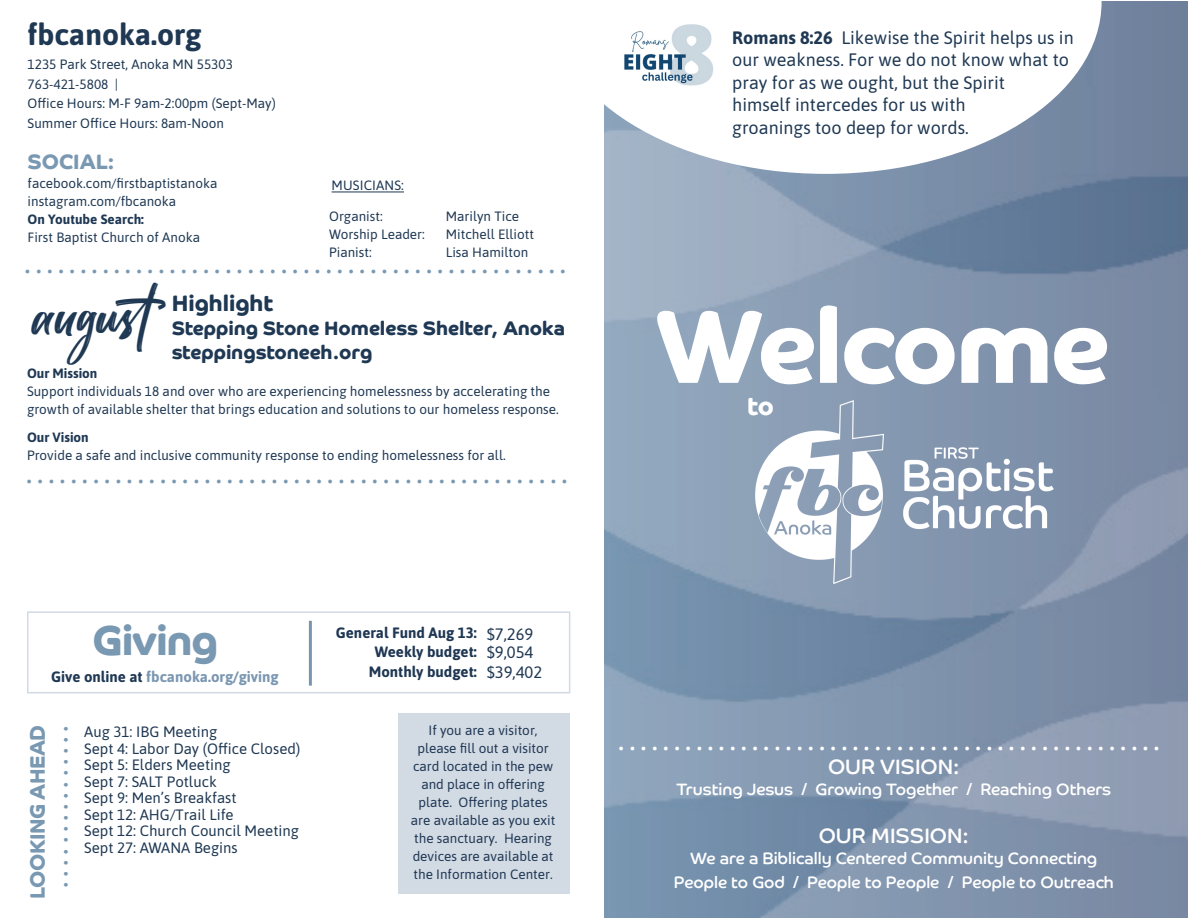
<style>
.page{position:relative;width:1188px;height:918px;background:#fff}
.page>*{position:absolute;margin:0;border:0;box-sizing:border-box;transform-origin:0 0}
.t1{font:700 105px "Co Headline";letter-spacing:-.025em;color:#fff}
.t2{font:700 42px "Co Headline";letter-spacing:-.025em;color:#7998b2}
.t3{font:40.5px "Battelione";color:#1f3853}
.t4{font:33px "Minion Pro";color:#7998b2}
.t5{font:33px "Minion Pro";color:#fff}
.t6{font:700 30px "Asap";color:#1f3853}
.t7{font:700 25.5px "Co Headline";color:#fff}
.t8{font:700 22.5px "Co Headline";color:#1f3853}
.t9{font:21px "Co Headline";color:#fff}
.t10{font:700 21px "Co Headline";letter-spacing:-.025em;color:#7998b2}
.t11{font:700 19.5px/24px "Co Headline";color:#1f3853}
.t12{font:18px/22.5px "Asap";color:#1f3853}
.t13{font:16.5px "Co Headline";color:#fff}
.t14{font:16.5px "Asap";color:#1f3753}
.t15{font:15px "Asap";color:#1f3853}
.t16{font:700 15px "Asap";color:#1f3753}
.t17{font:700 15px "Asap";color:#7b97b2}
.t18{font:13.5px/18px "Asap";color:#1f3853}
.t19{font:13.5px/18px "Asap";color:#1f3753;text-align:center}
.t20{font:700 13.5px "Asap";color:#1f3853}
.s1{font-weight:700}
.s2{color:#1f3853}
</style>
<div class="page">
<img style="left:604px;top:2px;width:584px;height:916px">
<svg style="left:604px;top:1px;width:498px;height:173px"></svg>
<div style="left:399px;top:714px;width:171px;height:180px;background:#d2dae4"></div>
<div style="left:27px;top:611px;width:543px;height:82px;border:2px solid #d2dae4"></div>
<img style="left:756px;top:400px;width:306px;height:184px">
<img style="left:618px;top:23px;width:95px;height:73px">
<div style="left:309px;top:621px;width:3px;height:65px;border:2px solid #7795b0"></div>
<hr style="left:332px;top:191px;width:72px;height:1px;background:#1f3853">
<p class="t6" style="left:28px;top:14px;width:175px">fbcanoka.org</p>
<p class="t18" style="left:28px;top:54px;width:250px;line-height:19.5px">1235 Park Street, Anoka MN 55303<br>763-421-5808 |<br>Office Hours: M-F 9am-2:00pm (Sept-May)<br>Summer Office Hours: 8am-Noon</p>
<p class="t10" style="left:28px;top:149px;width:89px">SOCIAL:</p>
<p class="t18" style="left:28px;top:173px;width:191px">facebook.com/firstbaptistanoka instagram.com/fbcanoka<br><span class="s1">On Youtube Search:<br></span>First Baptist Church of Anoka</p>
<p class="t18" style="left:332px;top:175px;width:74px">MUSICIANS:</p>
<p class="t18" style="left:329px;top:207px;width:55px">Organist:</p>
<p class="t18" style="left:329px;top:225px;width:97px">Worship Leader:</p>
<p class="t18" style="left:329px;top:243px;width:44px">Pianist:</p>
<p class="t18" style="left:446px;top:207px;width:75px">Marilyn Tice</p>
<p class="t18" style="left:446px;top:225px;width:90px">Mitchell Elliott</p>
<p class="t18" style="left:446px;top:243px;width:84px">Lisa Hamilton</p>
<p class="t4" style="left:24px;top:240px;width:544px">.................................................</p>
<p class="t3" style="left:33px;top:286px;width:135px">AUGUST</p>
<p class="t8" style="left:172px;top:290px;width:103px">Highlight</p>
<p class="t11" style="left:172px;top:316px;width:395px">Stepping Stone Homeless Shelter, Anoka steppingstoneeh.org</p>
<p class="t20" style="left:27px;top:363px;width:72px">Our Mission</p>
<p class="t18" style="left:27px;top:381px;width:533px">Support individuals 18 and over who are experiencing homelessness by accelerating the growth of available shelter that brings education and solutions to our homeless response.</p>
<p class="t20" style="left:27px;top:428px;width:63px">Our Vision</p>
<p class="t18" style="left:27px;top:446px;width:480px">Provide a safe and inclusive community response to ending homelessness for all.</p>
<p class="t4" style="left:26px;top:450px;width:544px">.................................................</p>
<p class="t12" style="left:732px;top:25px;width:343px"><span class="s1">Romans 8:26</span> Likewise the Spirit helps us in our weakness. For we do not know what to pray for as we ought, but the Spirit</p>
<p class="t12" style="left:732px;top:93px;width:235px">himself intercedes for us with</p>
<p class="t12" style="left:732px;top:115px;width:238px">groanings too deep for words.</p>
<p class="t1" style="left:657px;top:285px;width:454px">Welcome</p>
<p class="t7" style="left:747px;top:391px;width:28px">to</p>
<p class="t2" style="left:93px;top:616px;width:127px">Giving</p>
<p class="t17" style="left:51px;top:666px;width:229px"><span class="s2">Give online at</span> fbcanoka.org/giving</p>
<p class="t10" style="left:25px;top:899px;width:175px;rotate:-90deg">LOOKING AHEAD</p>
<p class="t4" style="left:97px;top:725px;width:165px;rotate:90deg">...............</p>
<p class="t15" style="left:84px;top:721px;width:135px">Aug 31: IBG Meeting</p>
<p class="t15" style="left:84px;top:738px;width:218px">Sept 4: Labor Day (Office Closed)</p>
<p class="t15" style="left:84px;top:754px;width:148px">Sept 5: Elders Meeting</p>
<p class="t15" style="left:84px;top:771px;width:134px">Sept 7: SALT Potluck</p>
<p class="t15" style="left:84px;top:787px;width:154px">Sept 9: Men’s Breakfast</p>
<p class="t15" style="left:84px;top:804px;width:151px">Sept 12: AHG/Trail Life</p>
<p class="t15" style="left:84px;top:820px;width:216px">Sept 12: Church Council Meeting</p>
<p class="t15" style="left:84px;top:837px;width:155px">Sept 27: AWANA Begins</p>
<p class="t16" style="left:336px;top:622px;width:143px">General Fund Aug 13:</p>
<p class="t14" style="left:487px;top:622px;width:48px">$7,269</p>
<p class="t16" style="left:375px;top:641px;width:103px">Weekly budget:</p>
<p class="t16" style="left:369px;top:661px;width:110px">Monthly budget:</p>
<p class="t14" style="left:487px;top:641px;width:48px">$9,054</p>
<p class="t14" style="left:487px;top:661px;width:57px">$39,402</p>
<p class="t19" style="left:411px;top:721px;width:146px">If you are a visitor, please fill out a visitor card located in the pew and place in offering plate. Offering plates are available as you exit the sanctuary. Hearing devices are available at the Information Center.</p>
<p class="t5" style="left:618px;top:717px;width:544px">.................................................</p>
<p class="t9" style="left:828px;top:755px;width:133px">OUR VISION:</p>
<p class="t13" style="left:676px;top:780px;width:436px">Trusting Jesus / Growing Together / Reaching Others</p>
<p class="t9" style="left:819px;top:824px;width:152px">OUR MISSION:</p>
<p class="t13" style="left:690px;top:849px;width:408px">We are a Biblically Centered Community Connecting</p>
<p class="t13" style="left:674px;top:873px;width:442px">People to God / People to People / People to Outreach</p>
</div>
